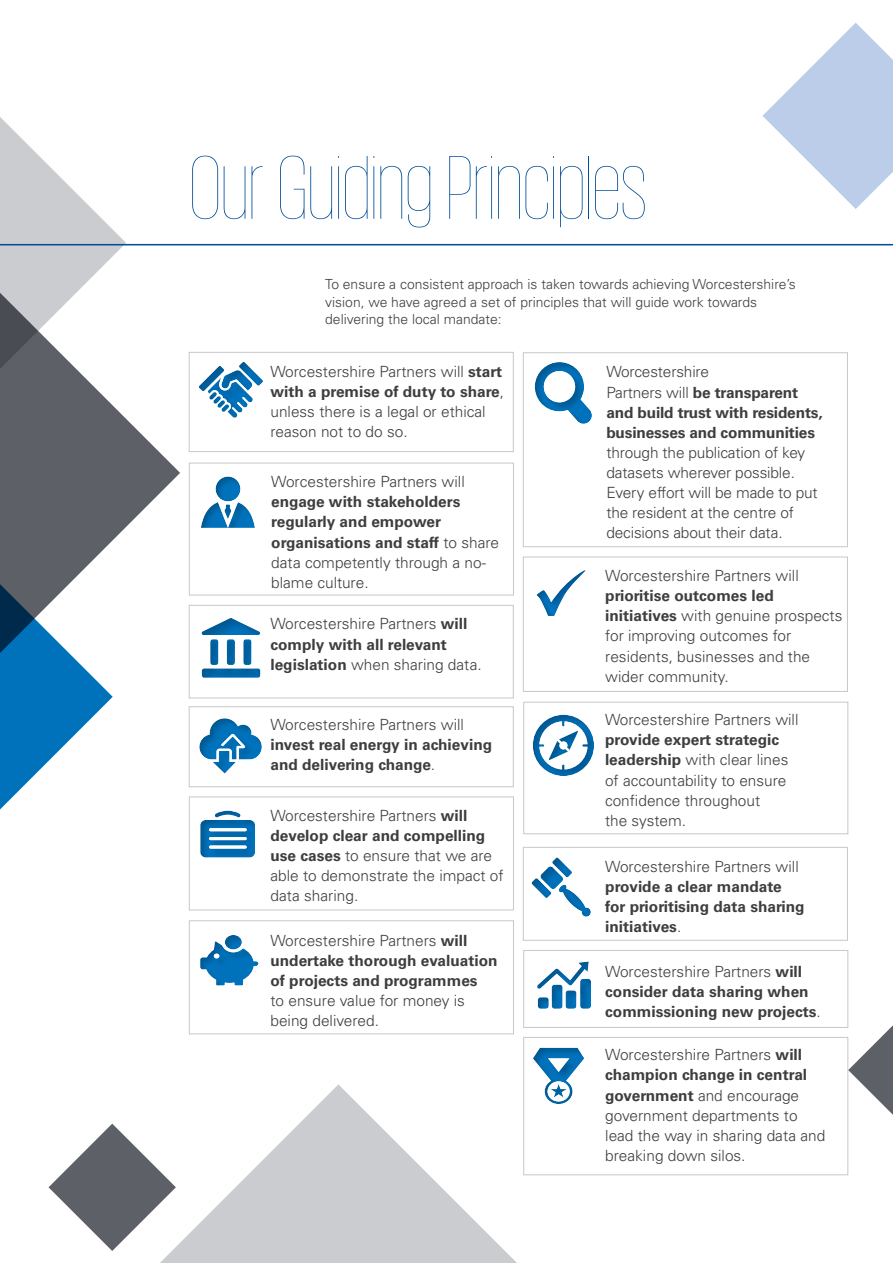
<style>
.page{position:relative;width:893px;height:1263px;background:#fff}
.page>*{position:absolute;margin:0;border:0;box-sizing:border-box;transform-origin:0 0}
.t1{font:100 92.55px "KPMG";color:#014d97}
.t2{font:300 15.45px/20.1px "Univers LT Std";color:#3e3e3f}
.t3{font:700 15.45px/20.1px "Univers LT Std";color:#3e3e3f}
.t4{font:300 13.95px/17.7px "Univers LT Std";color:#3e3e3f}
.s1{font-weight:700}
.s2{font-weight:300}
</style>
<div class="page">
<svg style="left:0;top:117px;width:127px;height:161px"></svg>
<svg style="left:0;top:668px;width:113px;height:142px;fill:#0072bc"></svg>
<svg style="left:0;top:278px;width:180px;height:390px"></svg>
<svg style="left:762px;top:23px;width:131px;height:186px"></svg>
<div style="left:196px;top:715px;width:67px;height:59px;background:#231f20;opacity:.25"></div>
<svg style="left:848px;top:950px;width:45px;height:225px"></svg>
<svg style="left:48px;top:1084px;width:732px;height:179px"></svg>
<div style="left:189px;top:352px;width:325px;height:100px;border:1px solid #c7c8ca"></div>
<div style="left:189px;top:605px;width:325px;height:93px;border:1px solid #c7c8ca"></div>
<div style="left:189px;top:706px;width:325px;height:81px;border:1px solid #c7c8ca"></div>
<hr style="left:0;top:244px;width:893px;height:1px;background:#014d97">
<div style="left:199px;top:360px;width:66px;height:59px;background:#231f20;opacity:.25"></div>
<div style="left:532px;top:359px;width:60px;height:65px;background:#231f20;opacity:.25"></div>
<div style="left:523px;top:352px;width:325px;height:195px;border:1px solid #c7c8ca"></div>
<div style="left:523px;top:557px;width:325px;height:135px;border:1px solid #c7c8ca"></div>
<div style="left:534px;top:568px;width:52px;height:48px;background:#231f20;opacity:.25"></div>
<div style="left:523px;top:702px;width:325px;height:132px;border:1px solid #c7c8ca"></div>
<div style="left:533px;top:712px;width:63px;height:65px;background:#231f20;opacity:.25"></div>
<div style="left:189px;top:463px;width:325px;height:132px;border:1px solid #c7c8ca"></div>
<div style="left:200px;top:475px;width:57px;height:54px;background:#231f20;opacity:.25"></div>
<div style="left:200px;top:616px;width:62px;height:63px;background:#231f20;opacity:.25"></div>
<div style="left:523px;top:847px;width:325px;height:94px;border:1px solid #c7c8ca"></div>
<div style="left:530px;top:856px;width:63px;height:62px;background:#231f20;opacity:.25"></div>
<div style="left:189px;top:796px;width:325px;height:114px;border:1px solid #c7c8ca"></div>
<div style="left:189px;top:920px;width:325px;height:114px;border:1px solid #c7c8ca"></div>
<div style="left:200px;top:808px;width:57px;height:51px;background:#231f20;opacity:.25"></div>
<div style="left:523px;top:950px;width:325px;height:78px;border:1px solid #c7c8ca"></div>
<div style="left:536px;top:959px;width:57px;height:50px;background:#231f20;opacity:.25"></div>
<div style="left:523px;top:1037px;width:325px;height:138px;border:1px solid #c7c8ca"></div>
<div style="left:530px;top:1047px;width:54px;height:59px;background:#231f20;opacity:.25"></div>
<div style="left:199px;top:933px;width:62px;height:53px;background:#231f20;opacity:.25"></div>
<p class="t1" style="left:189px;top:144px;width:459px">Our Guiding Principles</p>
<p class="t4" style="left:325px;top:275px;width:472px">To ensure a consistent approach is taken towards achieving Worcestershire’s vision, we have agreed a set of principles that will guide work towards delivering the local mandate:</p>
<p class="t2" style="left:270px;top:361px;width:235px">Worcestershire Partners will <span class="s1">start with a premise of duty to share</span>, unless there is a legal or ethical reason not to do so.</p>
<p class="t2" style="left:606px;top:362px;width:218px">Worcestershire<br>Partners will <span class="s1">be transparent and build trust with residents, businesses and communities </span>through the publication of key datasets wherever possible.<br>Every effort will be made to put the resident at the centre of decisions about their data.</p>
<p class="t2" style="left:605px;top:566px;width:239px">Worcestershire Partners will <span class="s1">prioritise outcomes led initiatives</span> with genuine prospects for improving outcomes for residents, businesses and the wider community.</p>
<p class="t2" style="left:605px;top:710px;width:195px">Worcestershire Partners will <span class="s1">provide expert strategic leadership</span> with clear lines of accountability to ensure confidence throughout<br>the system.</p>
<p class="t2" style="left:271px;top:472px;width:229px">Worcestershire Partners will <span class="s1">engage with stakeholders regularly and empower organisations and staff</span> to share data competently through a no&shy;blame culture.</p>
<p class="t2" style="left:270px;top:614px;width:213px">Worcestershire Partners <span class="s1">will comply with all relevant legislation</span> when sharing data.</p>
<p class="t3" style="left:270px;top:715px;width:223px"><span class="s2">Worcestershire Partners will </span>invest real energy in achieving and delivering change<span class="s2">.</span></p>
<p class="t2" style="left:270px;top:806px;width:235px">Worcestershire Partners <span class="s1">will develop clear and compelling use cases</span> to ensure that we are able to demonstrate the impact of data sharing.</p>
<p class="t2" style="left:270px;top:930px;width:229px">Worcestershire Partners <span class="s1">will undertake thorough evaluation of projects and programmes<br></span>to ensure value for money is being delivered.</p>
<p class="t3" style="left:605px;top:856px;width:201px"><span class="s2">Worcestershire Partners will </span>provide a clear mandate for prioritising data sharing initiatives<span class="s2">.</span></p>
<p class="t3" style="left:605px;top:961px;width:217px"><span class="s2">Worcestershire Partners</span> will consider data sharing when commissioning new projects<span class="s2">.</span></p>
<p class="t2" style="left:605px;top:1045px;width:222px">Worcestershire Partners <span class="s1">will champion change in central government</span> and encourage government departments to lead the way in sharing data and breaking down silos.</p>
</div>
